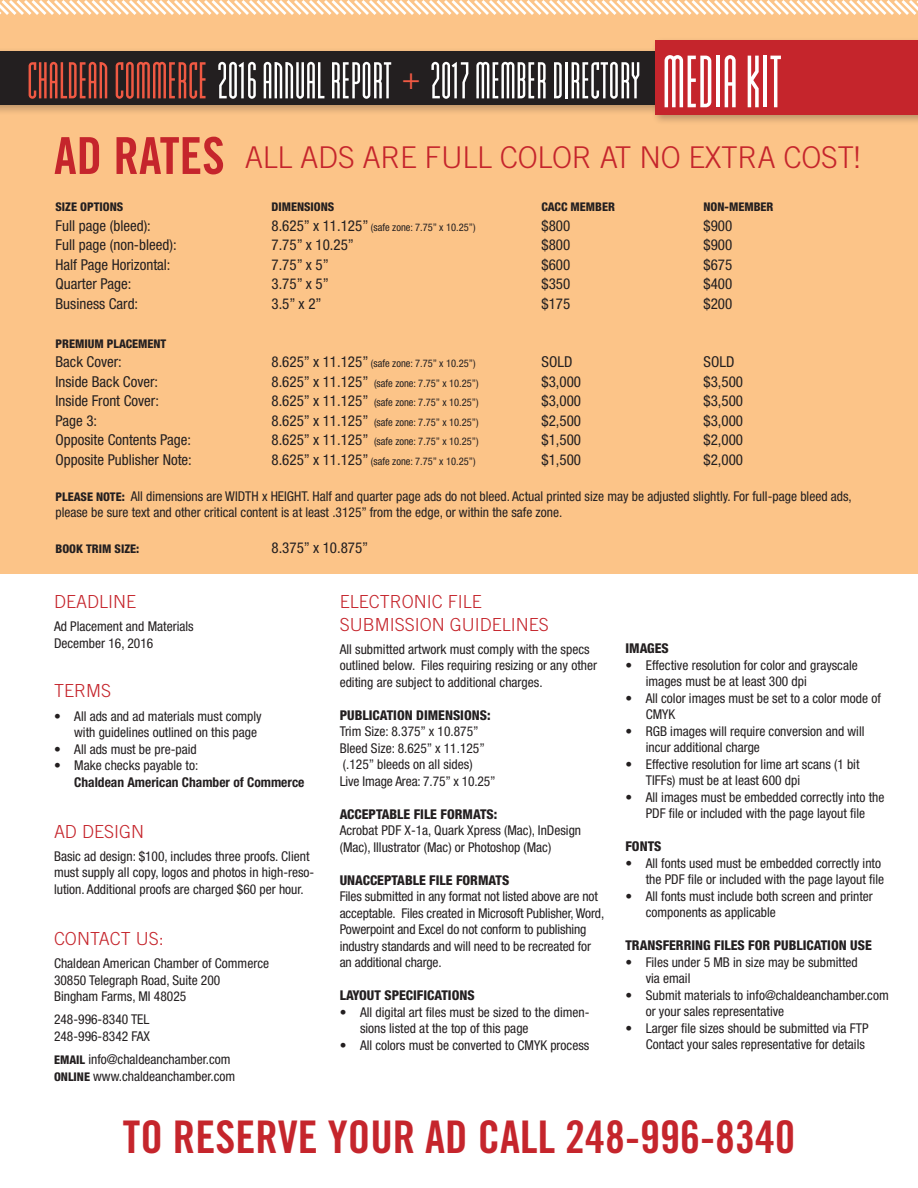
<style>
.page{position:relative;width:918px;height:1188px;background:#fff}
.page>*{position:absolute;margin:0;border:0;box-sizing:border-box;transform-origin:0 0}
.t1{font:75px "Modula Tall";color:#fff}
.t2{font:52.5px "Modula Tall";color:#fff}
.t3{font:45px "Trade Gothic Bold Cond Twenty";color:#c5252c}
.header3{font:300 30px "Trade Gothic";letter-spacing:-.01em;color:#c5252c}
.header3-2{font:300 18px/22.5px "Trade Gothic";color:#c5252c}
.tab2{font:condensed 15px "Helvetica Neue LT Std";color:#231f20}
.text{font:condensed 13.5px/16.5px "Helvetica Neue LT Std";color:#231f20}
.bullet{font:condensed 13.5px/16.5px "Helvetica Neue LT Std";color:#231f20}
.tab2-2{font:condensed 13.5px/16.5px "Helvetica Neue LT Std";color:#231f20}
.text-2{font:800 condensed 13.5px "Helvetica Neue LT Std";color:#231f20}
.bullet-2{font:700 condensed 13.5px/16.5px "Helvetica Neue LT Std";color:#231f20}
.tab2-3{font:800 condensed 12px "Helvetica Neue LT Std";color:#231f20}
.tab2-4{font:condensed 10.5px "Helvetica Neue LT Std";color:#231f20}
.s1{color:#f05943}
.s2{font-family:"Trade Gothic Bold Cond Twenty";font-weight:400;font-size:51px}
.s3{font-size:15px}
.s4{font-weight:800;font-size:12px}
.s5{font-weight:400}
</style>
<div class="page">
<div style="left:0;top:0;width:918px;height:574px;background:#fcc488"></div>
<div style="left:0;top:47px;width:918px;height:68px;background:#231f20;opacity:.3"></div>
<div style="left:0;top:51px;width:918px;height:54px;background:#231f20"></div>
<div style="left:652px;top:36px;width:266px;height:89px;background:#231f20;opacity:.3"></div>
<div style="left:656px;top:40px;width:262px;height:75px;background:#c5252c"></div>
<svg style="left:0;top:0;width:918px;height:15px"></svg>
<p class="t2" style="left:27px;top:55px;width:615px"><span class="s1">CHALDEAN COMMERCE</span> 2016 ANNUAL REPORT <sup>+</sup> 2017 MEMBER DIRECTORY</p>
<p class="t1" style="left:662px;top:45px;width:121px">MEDIA KIT</p>
<p class="header3" style="left:54px;top:139px;width:808px"><span class="s2">AD RATES</span> ALL ADS ARE FULL COLOR AT NO EXTRA COST!</p>
<p class="tab2-3" style="left:56px;top:199px;width:69px">SIZE OPTIONS</p>
<p class="tab2-3" style="left:272px;top:199px;width:64px">DIMENSIONS</p>
<p class="tab2-3" style="left:542px;top:199px;width:75px">CACC MEMBER</p>
<p class="tab2-3" style="left:704px;top:199px;width:72px">NON-MEMBER</p>
<p class="tab2" style="left:56px;top:217px;width:97px">Full page (bleed):</p>
<p class="tab2-4" style="left:272px;top:221px;width:206px"><span class="s3">8.625” x 11.125”</span> (safe zone: 7.75” x 10.25”)</p>
<p class="tab2" style="left:542px;top:217px;width:30px">$800</p>
<p class="tab2" style="left:704px;top:217px;width:30px">$900</p>
<p class="tab2" style="left:56px;top:236px;width:123px">Full page (non-bleed):</p>
<p class="tab2" style="left:272px;top:236px;width:84px">7.75” x 10.25”</p>
<p class="tab2" style="left:542px;top:236px;width:30px">$800</p>
<p class="tab2" style="left:704px;top:236px;width:30px">$900</p>
<p class="tab2" style="left:56px;top:256px;width:117px">Half Page Horizontal:</p>
<p class="tab2" style="left:272px;top:256px;width:59px">7.75” x 5”</p>
<p class="tab2" style="left:541px;top:256px;width:30px">$600</p>
<p class="tab2" style="left:703px;top:256px;width:30px">$675</p>
<p class="tab2" style="left:56px;top:275px;width:77px">Quarter Page:</p>
<p class="tab2" style="left:272px;top:275px;width:59px">3.75” x 5”</p>
<p class="tab2" style="left:541px;top:275px;width:30px">$350</p>
<p class="tab2" style="left:703px;top:275px;width:30px">$400</p>
<p class="tab2" style="left:56px;top:295px;width:84px">Business Card:</p>
<p class="tab2" style="left:272px;top:295px;width:52px">3.5” x 2”</p>
<p class="tab2" style="left:542px;top:295px;width:30px">$175</p>
<p class="tab2" style="left:704px;top:295px;width:30px">$200</p>
<p class="tab2-3" style="left:56px;top:336px;width:112px">PREMIUM PLACEMENT</p>
<p class="tab2" style="left:56px;top:353px;width:68px">Back Cover:</p>
<p class="tab2-4" style="left:272px;top:357px;width:206px"><span class="s3">8.625” x 11.125”</span> (safe zone: 7.75” x 10.25”)</p>
<p class="tab2" style="left:542px;top:353px;width:32px">SOLD</p>
<p class="tab2" style="left:704px;top:353px;width:32px">SOLD</p>
<p class="tab2" style="left:56px;top:373px;width:104px">Inside Back Cover:</p>
<p class="tab2-4" style="left:272px;top:377px;width:209px"><span class="s3">8.625” x 11.125”</span> (safe zone: 7.75” x 10.25”)</p>
<p class="tab2" style="left:542px;top:373px;width:41px">$3,000</p>
<p class="tab2" style="left:704px;top:373px;width:41px">$3,500</p>
<p class="tab2" style="left:56px;top:392px;width:105px">Inside Front Cover:</p>
<p class="tab2-4" style="left:272px;top:396px;width:209px"><span class="s3">8.625” x 11.125”</span> (safe zone: 7.75” x 10.25”)</p>
<p class="tab2" style="left:542px;top:392px;width:41px">$3,000</p>
<p class="tab2" style="left:704px;top:392px;width:41px">$3,500</p>
<p class="tab2" style="left:56px;top:412px;width:43px">Page 3:</p>
<p class="tab2-4" style="left:272px;top:416px;width:209px"><span class="s3">8.625” x 11.125”</span> (safe zone: 7.75” x 10.25”)</p>
<p class="tab2" style="left:542px;top:412px;width:41px">$2,500</p>
<p class="tab2" style="left:704px;top:412px;width:41px">$3,000</p>
<p class="tab2" style="left:56px;top:431px;width:137px">Opposite Contents Page:</p>
<p class="tab2-4" style="left:272px;top:435px;width:209px"><span class="s3">8.625” x 11.125”</span> (safe zone: 7.75” x 10.25”)</p>
<p class="tab2" style="left:542px;top:431px;width:41px">$1,500</p>
<p class="tab2" style="left:704px;top:431px;width:41px">$2,000</p>
<p class="tab2" style="left:56px;top:451px;width:138px">Opposite Publisher Note:</p>
<p class="tab2-4" style="left:272px;top:455px;width:206px"><span class="s3">8.625” x 11.125”</span> (safe zone: 7.75” x 10.25”)</p>
<p class="tab2" style="left:542px;top:451px;width:41px">$1,500</p>
<p class="tab2" style="left:704px;top:451px;width:41px">$2,000</p>
<p class="tab2-2" style="left:56px;top:487px;width:798px"><span class="s4">PLEASE NOTE:</span> All dimensions are WIDTH x HEIGHT. Half and quarter page ads do not bleed. Actual printed size may be adjusted slightly. For full-page bleed ads, please be sure text and other critical content is at least .3125” from the edge, or within the safe zone.</p>
<p class="tab2-3" style="left:56px;top:541px;width:85px">BOOK TRIM SIZE:</p>
<p class="tab2" style="left:271px;top:539px;width:98px">8.375” x 10.875”</p>
<p class="header3-2" style="left:54px;top:590px;width:84px">DEADLINE</p>
<p class="text" style="left:54px;top:618px;width:141px">Ad Placement and Materials</p>
<p class="text" style="left:54px;top:635px;width:101px">December 16, 2016</p>
<p class="header3-2" style="left:54px;top:680px;width:59px">TERMS</p>
<p class="bullet" style="left:74px;top:708px;width:189px;text-indent:-20px">• All ads and ad materials must comply with guidelines outlined on this page</p>
<p class="bullet" style="left:54px;top:741px;width:144px">• All ads must be pre-paid</p>
<p class="bullet-2" style="left:74px;top:757px;width:232px;text-indent:-20px"><span class="s5">• Make checks payable to:<br></span>Chaldean American Chamber of Commerce</p>
<p class="header3-2" style="left:54px;top:820px;width:92px">AD DESIGN</p>
<p class="text" style="left:54px;top:848px;width:262px">Basic ad design: $100, includes three proofs. Client must supply all copy, logos and photos in high-reso&shy;lution. Additional proofs are charged $60 per hour.</p>
<p class="header3-2" style="left:54px;top:927px;width:111px">CONTACT US:</p>
<p class="text" style="left:54px;top:955px;width:217px">Chaldean American Chamber of Commerce</p>
<p class="text" style="left:54px;top:972px;width:168px">30850 Telegraph Road, Suite 200</p>
<p class="text" style="left:54px;top:988px;width:134px">Bingham Farms, MI 48025</p>
<p class="text" style="left:54px;top:1011px;width:97px">248-996-8340 TEL</p>
<p class="text" style="left:54px;top:1028px;width:98px">248-996-8342 FAX</p>
<p class="text" style="left:54px;top:1051px;width:178px"><span class="s4">EMAIL</span> info@chaldeanchamber.com</p>
<p class="text" style="left:54px;top:1068px;width:183px"><span class="s4">ONLINE</span> www.chaldeanchamber.com</p>
<p class="header3-2" style="left:340px;top:590px;width:211px">ELECTRONIC FILE<br>SUBMISSION GUIDELINES</p>
<p class="text" style="left:340px;top:641px;width:259px">All submitted artwork must comply with the specs outlined below. Files requiring resizing or any other editing are subject to additional charges.</p>
<p class="text-2" style="left:340px;top:707px;width:152px">PUBLICATION DIMENSIONS:</p>
<p class="text" style="left:340px;top:723px;width:140px">Trim Size: 8.375” x 10.875”</p>
<p class="text" style="left:340px;top:740px;width:147px">Bleed Size: 8.625” x 11.125” (.125” bleeds on all sides)</p>
<p class="text" style="left:340px;top:773px;width:158px">Live Image Area: 7.75” x 10.25”</p>
<p class="text-2" style="left:340px;top:806px;width:159px">ACCEPTABLE FILE FORMATS:</p>
<p class="text" style="left:340px;top:822px;width:243px">Acrobat PDF X-1a, Quark Xpress (Mac), InDesign (Mac), Illustrator (Mac) or Photoshop (Mac)</p>
<p class="text-2" style="left:340px;top:872px;width:171px">UNACCEPTABLE FILE FORMATS</p>
<p class="text" style="left:340px;top:888px;width:266px">Files submitted in any format not listed above are not acceptable. Files created in Microsoft Publisher, Word, Powerpoint and Excel do not conform to publishing industry standards and will need to be recreated for an additional charge.</p>
<p class="text-2" style="left:340px;top:987px;width:136px">LAYOUT SPECIFICATIONS</p>
<p class="bullet" style="left:360px;top:1004px;width:231px;text-indent:-20px">• All digital art files must be sized to the dimen&shy;sions listed at the top of this page</p>
<p class="bullet" style="left:340px;top:1037px;width:251px">• All colors must be converted to CMYK process</p>
<p class="text-2" style="left:626px;top:640px;width:45px">IMAGES</p>
<p class="bullet" style="left:646px;top:657px;width:214px;text-indent:-20px">• Effective resolution for color and grayscale images must be at least 300 dpi</p>
<p class="bullet" style="left:646px;top:690px;width:237px;text-indent:-20px">• All color images must be set to a color mode of<br>CMYK</p>
<p class="bullet" style="left:646px;top:723px;width:220px;text-indent:-20px">• RGB images will require conversion and will incur additional charge</p>
<p class="bullet" style="left:646px;top:756px;width:215px;text-indent:-20px">• Effective resolution for lime art scans (1 bit<br>TIFFs) must be at least 600 dpi</p>
<p class="bullet" style="left:626px;top:789px;width:260px;text-align:center">• All images must be embedded correctly into the<br>PDF file or included with the page layout file</p>
<p class="text-2" style="left:626px;top:838px;width:37px">FONTS</p>
<p class="bullet" style="left:626px;top:855px;width:260px;text-align:right">• All fonts used must be embedded correctly into the PDF file or included with the page layout file</p>
<p class="bullet" style="left:646px;top:888px;width:229px;text-indent:-20px">• All fonts must include both screen and printer components as applicable</p>
<p class="text-2" style="left:626px;top:937px;width:248px">TRANSFERRING FILES FOR PUBLICATION USE</p>
<p class="bullet" style="left:646px;top:954px;width:214px;text-indent:-20px">• Files under 5 MB in size may be submitted via email</p>
<p class="bullet" style="left:646px;top:987px;width:245px;text-indent:-20px">• Submit materials to info@chaldeanchamber.com or your sales representative</p>
<p class="bullet" style="left:626px;top:1020px;width:245px;text-align:right">• Larger file sizes should be submitted via FTP<br>Contact your sales representative for details</p>
<p class="t3" style="left:123px;top:1110px;width:674px">TO RESERVE YOUR AD CALL 248-996-8340</p>
</div>
